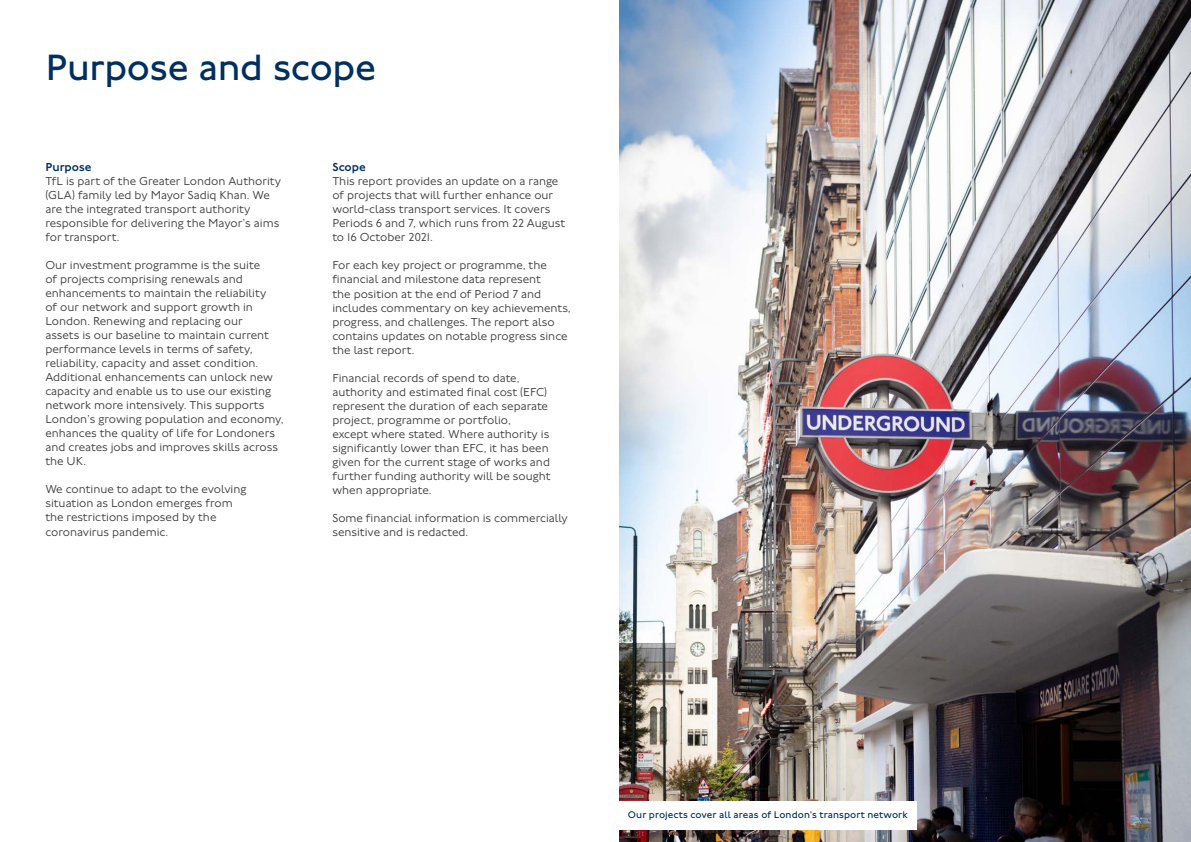
<style>
.page{position:relative;width:1191px;height:842px;background:#fff}
.page>*{position:absolute;margin:0;border:0;box-sizing:border-box;transform-origin:0 0}
.t1{font:38px "Johnston 100";letter-spacing:-.01em;color:#002f60}
.Body_12_14_P{font:300 12px/14px "Johnston 100";color:#3c3c3b}
.Body_Heading_12_14_Blue_H4{font:500 12px "Johnston 100";color:#002f60}
.PictureCaption_10_12_P{font:10px "Johnston 100";letter-spacing:.01em;color:#002f60}
</style>
<div class="page">
<img style="left:619px;top:0;width:572px;height:842px">
<div style="left:619px;top:801px;width:297px;height:28px;background:#fff"></div>
<h3 class="t1" style="left:45px;top:47px;width:332px">Purpose and scope</h3>
<h4 class="Body_Heading_12_14_Blue_H4" style="left:45px;top:161px;width:48px">Purpose</h4>
<p class="Body_12_14_P" style="left:45px;top:175px;width:237px">TfL is part of the Greater London Authority (GLA) family led by Mayor Sadiq Khan. We are the integrated transport authority responsible for delivering the Mayor’s aims for transport.</p>
<p class="Body_12_14_P" style="left:45px;top:259px;width:239px">Our investment programme is the suite<br>of projects comprising renewals and enhancements to maintain the reliability<br>of our network and support growth in London. Renewing and replacing our<br>assets is our baseline to maintain current performance levels in terms of safety, reliability, capacity and asset condition.<br>Additional enhancements can unlock new capacity and enable us to use our existing network more intensively. This supports London’s growing population and economy, enhances the quality of life for Londoners and creates jobs and improves skills across the UK.</p>
<p class="Body_12_14_P" style="left:45px;top:483px;width:203px">We continue to adapt to the evolving situation as London emerges from the restrictions imposed by the coronavirus pandemic.</p>
<h4 class="Body_Heading_12_14_Blue_H4" style="left:332px;top:161px;width:35px">Scope</h4>
<p class="Body_12_14_P" style="left:332px;top:175px;width:234px">This report provides an update on a range of projects that will further enhance our world-class transport services. It covers Periods 6 and 7, which runs from 22 August to 16 October 2021.</p>
<p class="Body_12_14_P" style="left:332px;top:259px;width:240px">For each key project or programme, the financial and milestone data represent<br>the position at the end of Period 7 and includes commentary on key achievements, progress, and challenges. The report also contains updates on notable progress since the last report.</p>
<p class="Body_12_14_P" style="left:332px;top:371px;width:220px">Financial records of spend to date, authority and estimated final cost (EFC) represent the duration of each separate project, programme or portfolio,<br>except where stated. Where authority is significantly lower than EFC, it has been given for the current stage of works and further funding authority will be sought when appropriate.</p>
<p class="Body_12_14_P" style="left:332px;top:511px;width:237px">Some financial information is commercially sensitive and is redacted.</p>
<p class="PictureCaption_10_12_P" style="left:628px;top:809px;width:281px">Our projects cover all areas of London’s transport network</p>
</div>
